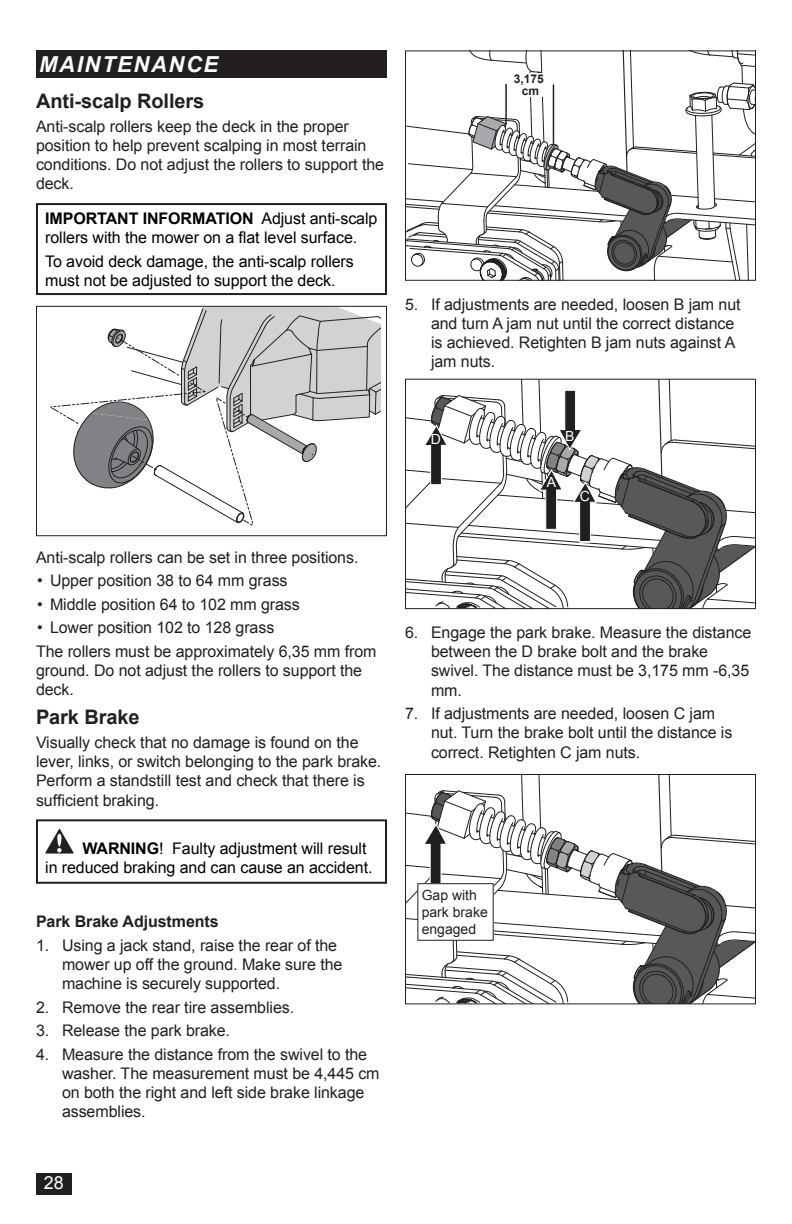
<style>
.page{position:relative;width:792px;height:1224px;background:#fff}
.page>*{position:absolute;margin:0;border:0;box-sizing:border-box;transform-origin:0 0}
.t1{font:italic 700 22px "Arial";letter-spacing:.075em;color:#fff}
.Head_10{font:700 20px "Arial";letter-spacing:-.005em;color:#231f20}
.t2{font:18px "Arial";color:#fff}
.Body_Text{font:16px/19.2px "Arial";letter-spacing:-.005em;color:#231f20}
.Warning{font:16px/19.2px "Arial";letter-spacing:-.005em;color:#000}
.Body_Bold{font:700 16px "Arial";letter-spacing:-.005em;color:#231f20}
.Call_Out{font:14px/16.8px "Arial";color:#231f20}
.t3{font:14px "Arial";color:#fff}
.Body_Bold-2{font:700 12px/12px "Arial";color:#231f20;text-align:center}
.s1{font-weight:700}
</style>
<div class="page">
<svg style="left:406px;top:774px;width:350px;height:230px"></svg>
<svg style="left:406px;top:379px;width:350px;height:230px"></svg>
<svg style="left:50px;top:308px;width:330px;height:218px"></svg>
<div style="left:36px;top:306px;width:351px;height:230px;border:1px solid #231f20"></div>
<svg style="left:407px;top:52px;width:347px;height:227px"></svg>
<hr style="left:505px;top:85px;width:2px;height:39px;background:#231f20">
<hr style="left:553px;top:85px;width:1px;height:60px;background:#231f20">
<div style="left:405px;top:50px;width:351px;height:231px;border:1px solid #231f20"></div>
<div style="left:508px;top:73px;width:41px;height:24px;background:#fff"></div>
<div style="left:418px;top:884px;width:75px;height:56px;background:#fff"></div>
<div style="left:418px;top:883px;width:75px;height:58px;border:1px solid #231f20"></div>
<div style="left:36px;top:203px;width:351px;height:92px;border:2px solid #231f20"></div>
<svg style="left:45px;top:829px;width:29px;height:25px"></svg>
<div style="left:36px;top:819px;width:351px;height:65px;border:2px solid #231f20"></div>
<div style="left:36px;top:1174px;width:35px;height:21px;background:#231f20"></div>
<div style="left:36px;top:50px;width:351px;height:28px;background:#231f20"></div>
<h1 class="t1" style="left:39px;top:50px;width:181px">MAINTENANCE</h1>
<p class="Head_10" style="left:36px;top:88px;width:170px">Anti-scalp Rollers</p>
<p class="Body_Text" style="left:36px;top:117px;width:350px">Anti-scalp rollers keep the deck in the proper position to help prevent scalping in most terrain conditions. Do not adjust the rollers to support the deck.</p>
<p class="Warning" style="left:45px;top:209px;width:334px"><span class="s1">IMPORTANT INFORMATION</span> Adjust anti-scalp rollers with the mower on a flat level surface.</p>
<p class="Warning" style="left:45px;top:252px;width:310px">To avoid deck damage, the anti-scalp rollers must not be adjusted to support the deck.</p>
<p class="Body_Bold-2" style="left:514px;top:73px;width:31px">3,175 cm</p>
<p class="Body_Text" style="left:431px;top:295px;width:311px;text-indent:-26px">5. If adjustments are needed, loosen B jam nut and turn A jam nut until the correct distance is achieved. Retighten B jam nuts against A jam nuts.</p>
<p class="Body_Text" style="left:36px;top:548px;width:324px">Anti-scalp rollers can be set in three positions.</p>
<p class="Body_Text" style="left:37px;top:571px;width:252px">• Upper position 38 to 64 mm grass</p>
<p class="Body_Text" style="left:37px;top:595px;width:264px">• Middle position 64 to 102 mm grass</p>
<p class="Body_Text" style="left:37px;top:618px;width:239px">• Lower position 102 to 128 grass</p>
<p class="Body_Text" style="left:36px;top:642px;width:342px">The rollers must be approximately 6,35 mm from ground. Do not adjust the rollers to support the deck.</p>
<p class="Head_10" style="left:36px;top:704px;width:105px">Park Brake</p>
<p class="Body_Text" style="left:36px;top:733px;width:347px">Visually check that no damage is found on the lever, links, or switch belonging to the park brake.<br>Perform a standstill test and check that there is sufficient braking.</p>
<p class="Warning" style="left:45px;top:839px;width:329px;text-indent:37px"><span class="s1">WARNING</span>! Faulty adjustment will result in reduced braking and can cause an accident.</p>
<p class="Body_Bold" style="left:36px;top:911px;width:184px">Park Brake Adjustments</p>
<p class="Body_Text" style="left:62px;top:936px;width:282px;text-indent:-26px">1. Using a jack stand, raise the rear of the mower up off the ground. Make sure the machine is securely supported.</p>
<p class="Body_Text" style="left:36px;top:998px;width:260px">2. Remove the rear tire assemblies.</p>
<p class="Body_Text" style="left:36px;top:1021px;width:196px">3. Release the park brake.</p>
<p class="Body_Text" style="left:62px;top:1045px;width:319px;text-indent:-26px">4. Measure the distance from the swivel to the washer. The measurement must be 4,445 cm on both the right and left side brake linkage assemblies.</p>
<p class="t2" style="left:44px;top:1171px;width:22px">28</p>
<p class="t3" style="left:431px;top:430px;width:12px">D</p>
<p class="t3" style="left:565px;top:427px;width:11px">B</p>
<p class="t3" style="left:547px;top:473px;width:11px">A</p>
<p class="t3" style="left:580px;top:486px;width:12px">C</p>
<p class="Body_Text" style="left:431px;top:623px;width:322px;text-indent:-26px">6. Engage the park brake. Measure the distance between the D brake bolt and the brake swivel. The distance must be 3,175 mm -6,35 mm.</p>
<p class="Body_Text" style="left:431px;top:704px;width:303px;text-indent:-26px">7. If adjustments are needed, loosen C jam nut. Turn the brake bolt until the distance is correct. Retighten C jam nuts.</p>
<p class="Call_Out" style="left:422px;top:887px;width:68px">Gap with park brake engaged</p>
</div>
